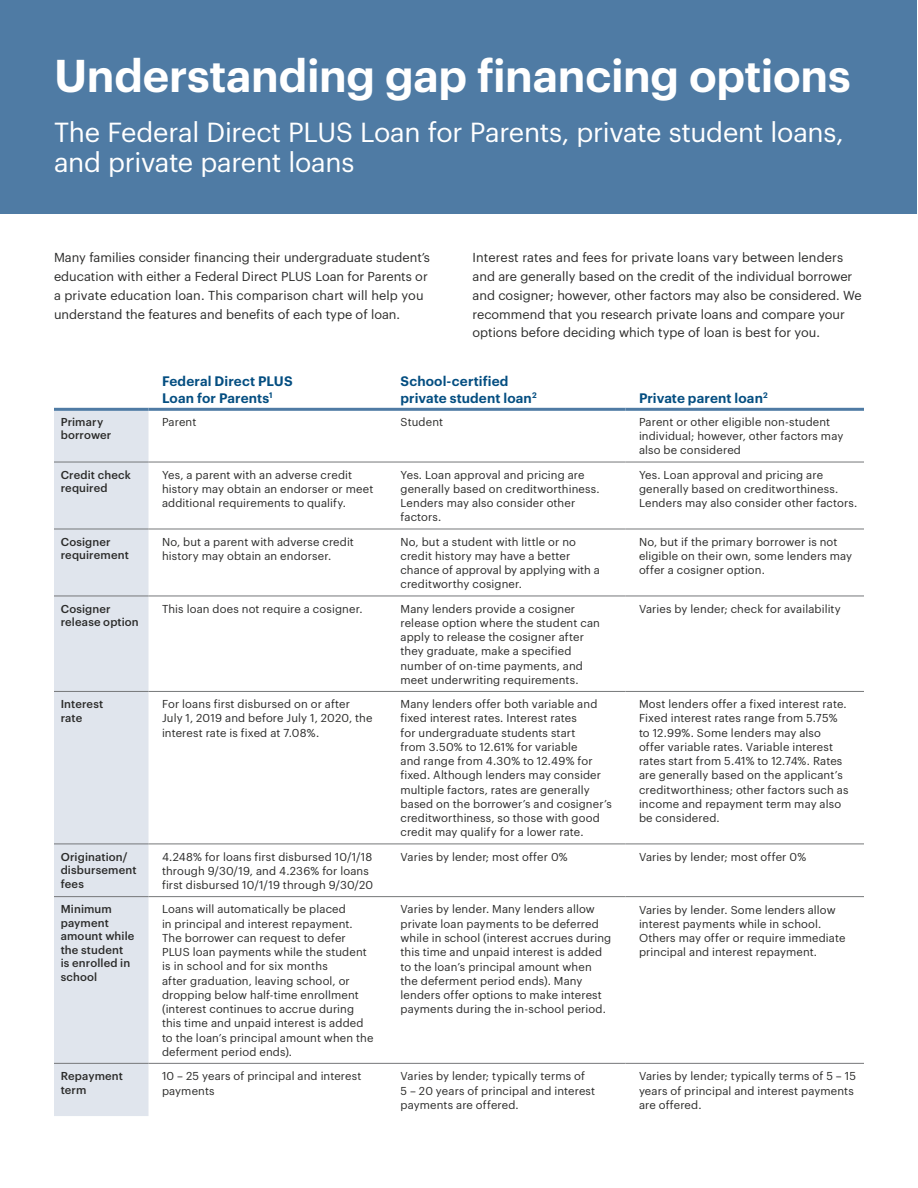
<style>
.page{position:relative;width:918px;height:1188px;background:#fff}
.page>*{position:absolute;margin:0;border:0;box-sizing:border-box;transform-origin:0 0}
.t1{font:600 45px "Graphik";letter-spacing:-.005em;color:#fff}
.t2{font:27px/30px "Graphik";letter-spacing:-.01em;color:#fff}
.t3{font:600 13.5px/16.2px "Graphik";letter-spacing:.01em;color:#044e81}
.t4{font:12.75px/18.8px "Graphik";color:#2b2b2a}
.t5{font:11.25px/14.2px "Graphik";letter-spacing:.015em;color:#2b2b2a}
.t6{font:500 11.25px/13.5px "Graphik";letter-spacing:.015em;color:#2b2b2a}
</style>
<div class="page">
<div style="left:1px;top:1px;width:916px;height:213px;background:#4f7ba4"></div>
<div style="left:54px;top:411px;width:94px;height:705px;background:#e0e5ed"></div>
<hr style="left:54px;top:408px;width:94px;height:3px;background:#4f7ba4">
<hr style="left:148px;top:408px;width:239px;height:3px;background:#4f7ba4">
<hr style="left:387px;top:408px;width:239px;height:3px;background:#4f7ba4">
<hr style="left:626px;top:408px;width:238px;height:3px;background:#4f7ba4">
<hr style="left:54px;top:462px;width:94px;height:1px;background:#757779">
<hr style="left:148px;top:462px;width:239px;height:1px;background:#757779">
<hr style="left:387px;top:462px;width:239px;height:1px;background:#757779">
<hr style="left:626px;top:462px;width:238px;height:1px;background:#757779">
<hr style="left:54px;top:529px;width:94px;height:1px;background:#757779">
<hr style="left:148px;top:529px;width:239px;height:1px;background:#757779">
<hr style="left:387px;top:529px;width:239px;height:1px;background:#757779">
<hr style="left:626px;top:529px;width:238px;height:1px;background:#757779">
<hr style="left:54px;top:596px;width:94px;height:1px;background:#757779">
<hr style="left:148px;top:596px;width:239px;height:1px;background:#757779">
<hr style="left:387px;top:596px;width:239px;height:1px;background:#757779">
<hr style="left:626px;top:596px;width:238px;height:1px;background:#757779">
<hr style="left:54px;top:691px;width:94px;height:1px;background:#757779">
<hr style="left:148px;top:691px;width:239px;height:1px;background:#757779">
<hr style="left:387px;top:691px;width:239px;height:1px;background:#757779">
<hr style="left:626px;top:691px;width:238px;height:1px;background:#757779">
<hr style="left:54px;top:844px;width:94px;height:1px;background:#757779">
<hr style="left:148px;top:844px;width:239px;height:1px;background:#757779">
<hr style="left:387px;top:844px;width:239px;height:1px;background:#757779">
<hr style="left:626px;top:844px;width:238px;height:1px;background:#757779">
<hr style="left:54px;top:896px;width:94px;height:1px;background:#757779">
<hr style="left:148px;top:896px;width:239px;height:1px;background:#757779">
<hr style="left:387px;top:896px;width:239px;height:1px;background:#757779">
<hr style="left:626px;top:896px;width:238px;height:1px;background:#757779">
<hr style="left:54px;top:1063px;width:94px;height:1px;background:#757779">
<hr style="left:148px;top:1063px;width:239px;height:1px;background:#757779">
<hr style="left:387px;top:1063px;width:239px;height:1px;background:#757779">
<hr style="left:626px;top:1063px;width:238px;height:1px;background:#757779">
<h1 class="t1" style="left:54px;top:41px;width:798px">Understanding gap financing options</h1>
<h2 class="t2" style="left:54px;top:115px;width:791px">The Federal Direct PLUS Loan for Parents, private student loans, and private parent loans</h2>
<p class="t4" style="left:54px;top:247px;width:378px">Many families consider financing their undergraduate student’s education with either a Federal Direct PLUS Loan for Parents or a private education loan. This comparison chart will help you understand the features and benefits of each type of loan.</p>
<p class="t4" style="left:473px;top:247px;width:391px">Interest rates and fees for private loans vary between lenders and are generally based on the credit of the individual borrower and cosigner; however, other factors may also be considered. We recommend that you research private loans and compare your options before deciding which type of loan is best for you.</p>
<p class="t3" style="left:162px;top:372px;width:132px">Federal Direct PLUS<br>Loan for Parents<sup>1</sup></p>
<p class="t3" style="left:400px;top:372px;width:138px">School-certified private student loan<sup>2</sup></p>
<p class="t3" style="left:639px;top:388px;width:130px">Private parent loan<sup>2</sup></p>
<p class="t6" style="left:61px;top:414px;width:52px">Primary borrower</p>
<p class="t5" style="left:162px;top:414px;width:36px">Parent</p>
<p class="t5" style="left:400px;top:414px;width:44px">Student</p>
<p class="t5" style="left:639px;top:414px;width:206px">Parent or other eligible non-student individual; however, other factors may also be considered</p>
<p class="t6" style="left:61px;top:467px;width:72px">Credit check required</p>
<p class="t5" style="left:162px;top:467px;width:213px">Yes, a parent with an adverse credit history may obtain an endorser or meet additional requirements to qualify.</p>
<p class="t5" style="left:400px;top:467px;width:201px">Yes. Loan approval and pricing are generally based on creditworthiness.<br>Lenders may also consider other factors.</p>
<p class="t5" style="left:639px;top:467px;width:220px">Yes. Loan approval and pricing are generally based on creditworthiness.<br>Lenders may also consider other factors.</p>
<p class="t6" style="left:61px;top:534px;width:70px">Cosigner requirement</p>
<p class="t5" style="left:162px;top:534px;width:193px">No, but a parent with adverse credit history may obtain an endorser.</p>
<p class="t5" style="left:400px;top:534px;width:201px">No, but a student with little or no credit history may have a better chance of approval by applying with a creditworthy cosigner.</p>
<p class="t5" style="left:639px;top:534px;width:215px">No, but if the primary borrower is not eligible on their own, some lenders may offer a cosigner option.</p>
<p class="t6" style="left:61px;top:601px;width:80px">Cosigner release option</p>
<p class="t5" style="left:162px;top:601px;width:202px">This loan does not require a cosigner.</p>
<p class="t5" style="left:400px;top:601px;width:201px">Many lenders provide a cosigner release option where the student can apply to release the cosigner after they graduate, make a specified number of on-time payments, and meet underwriting requirements.</p>
<p class="t5" style="left:639px;top:601px;width:203px">Varies by lender; check for availability</p>
<p class="t6" style="left:61px;top:696px;width:44px">Interest rate</p>
<p class="t5" style="left:162px;top:696px;width:212px">For loans first disbursed on or after<br>July 1, 2019 and before July 1, 2020, the interest rate is fixed at 7.08%.</p>
<p class="t5" style="left:400px;top:696px;width:213px">Many lenders offer both variable and fixed interest rates. Interest rates<br>for undergraduate students start<br>from 3.50% to 12.61% for variable<br>and range from 4.30% to 12.49% for fixed. Although lenders may consider multiple factors, rates are generally based on the borrower’s and cosigner’s creditworthiness, so those with good credit may qualify for a lower rate.</p>
<p class="t5" style="left:639px;top:696px;width:211px">Most lenders offer a fixed interest rate.<br>Fixed interest rates range from 5.75% to 12.99%. Some lenders may also offer variable rates. Variable interest rates start from 5.41% to 12.74%. Rates are generally based on the applicant’s creditworthiness; other factors such as income and repayment term may also be considered.</p>
<p class="t6" style="left:61px;top:849px;width:77px">Origination/ disbursement fees</p>
<p class="t5" style="left:162px;top:849px;width:213px">4.248% for loans first disbursed 10/1/18 through 9/30/19, and 4.236% for loans first disbursed 10/1/19 through 9/30/20</p>
<p class="t5" style="left:400px;top:849px;width:169px">Varies by lender; most offer 0%</p>
<p class="t5" style="left:639px;top:849px;width:169px">Varies by lender; most offer 0%</p>
<p class="t6" style="left:61px;top:902px;width:75px">Minimum payment amount while the student is enrolled in school</p>
<p class="t5" style="left:162px;top:901px;width:213px">Loans will automatically be placed<br>in principal and interest repayment.<br>The borrower can request to defer PLUS loan payments while the student is in school and for six months<br>after graduation, leaving school, or dropping below half-time enrollment (interest continues to accrue during this time and unpaid interest is added to the loan’s principal amount when the deferment period ends).</p>
<p class="t5" style="left:400px;top:901px;width:212px">Varies by lender. Many lenders allow private loan payments to be deferred while in school (interest accrues during this time and unpaid interest is added to the loan’s principal amount when the deferment period ends). Many lenders offer options to make interest payments during the in-school period.</p>
<p class="t5" style="left:639px;top:901px;width:208px">Varies by lender. Some lenders allow interest payments while in school.<br>Others may offer or require immediate principal and interest repayment.</p>
<p class="t6" style="left:61px;top:1068px;width:64px">Repayment term</p>
<p class="t5" style="left:162px;top:1068px;width:201px">10 – 25 years of principal and interest payments</p>
<p class="t5" style="left:400px;top:1068px;width:196px">Varies by lender; typically terms of<br>5 – 20 years of principal and interest payments are offered.</p>
<p class="t5" style="left:639px;top:1068px;width:219px">Varies by lender; typically terms of 5 – 15 years of principal and interest payments are offered.</p>
</div>
